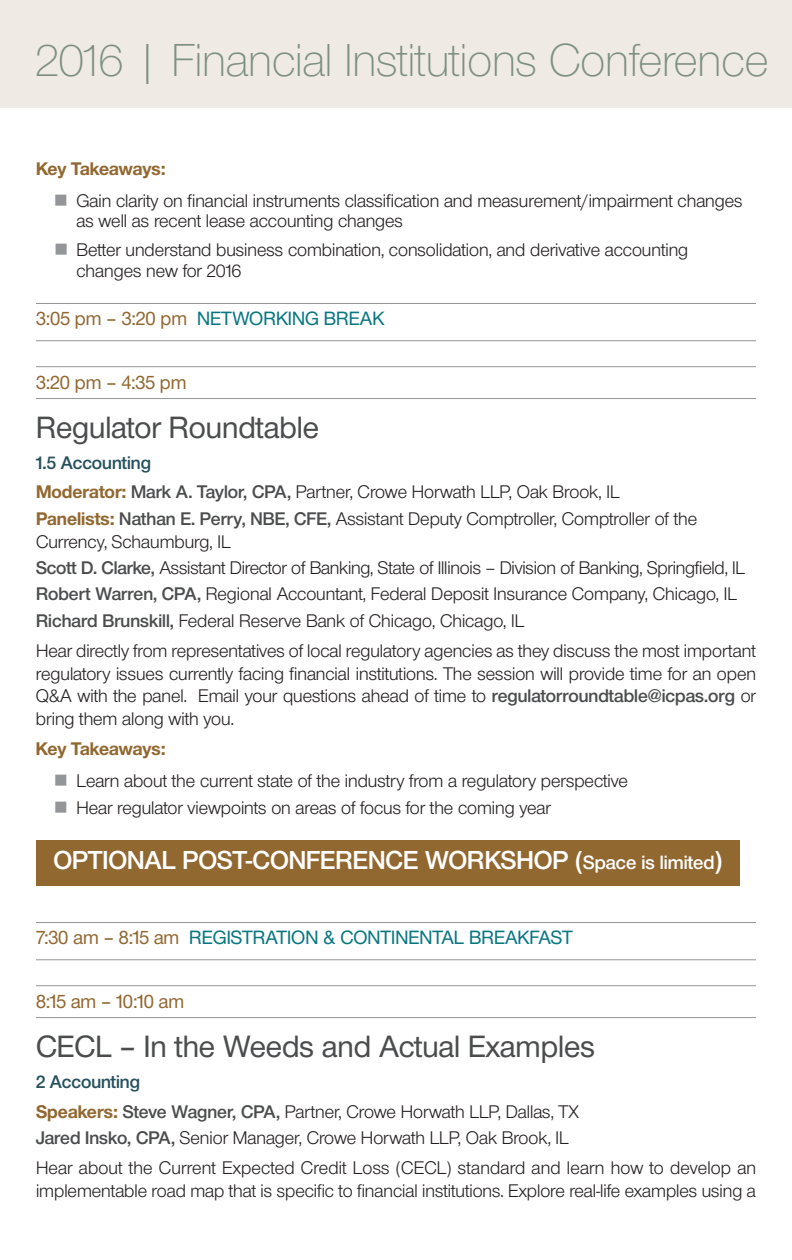
<style>
.page{position:relative;width:792px;height:1260px;background:#fff}
.page>*{position:absolute;margin:0;border:0;box-sizing:border-box;transform-origin:0 0}
.t1{font:48px "Nimbus San Nov D Ligh";color:#7c9080}
.t2{font:500 32px "Nimbus San Nov D";color:#4b4c4d}
.t3{font:600 27px "Nimbus San Nov D";color:#fff}
.t4{font:500 20px "Nimbus San Nov D";color:#077680}
.t5{font:500 20px "Nimbus San Nov D";color:#926831}
.t6{font:19px/22.8px "Nimbus San Nov D";color:#231f20}
.t7{font:700 19px "Nimbus San Nov D";letter-spacing:-.005em;color:#926831}
.s1{color:#939598}
.s2{color:#926831}
.s3{font-weight:600;color:#26505d}
.s4{font-weight:700;color:#926831}
.s5{font-weight:600;color:#4b4c4d}
.s6{font-size:20px}
</style>
<div class="page">
<hr style="left:36px;top:303px;width:720px;height:1px;background:#939598">
<hr style="left:36px;top:340px;width:720px;height:1px;background:#939598">
<hr style="left:36px;top:366px;width:720px;height:1px;background:#939598">
<hr style="left:36px;top:398px;width:720px;height:1px;background:#939598">
<hr style="left:36px;top:922px;width:720px;height:1px;background:#939598">
<hr style="left:36px;top:959px;width:720px;height:1px;background:#939598">
<hr style="left:36px;top:985px;width:720px;height:1px;background:#939598">
<hr style="left:36px;top:1017px;width:720px;height:1px;background:#939598">
<div style="left:36px;top:840px;width:704px;height:45px;background:#926831"></div>
<div style="left:0;top:0;width:792px;height:108px;background:#f0eae4"></div>
<h1 class="t1" style="left:36px;top:43px;width:734px">2016 | Financial Institutions Conference</h1>
<p class="t7" style="left:36px;top:162px;width:131px">Key Takeaways:</p>
<p class="t6" style="left:76px;top:192px;width:668px;line-height:20.8px;text-indent:-22px"><span class="s1">■</span> Gain clarity on financial instruments classification and measurement/impairment changes as well as recent lease accounting changes</p>
<p class="t6" style="left:76px;top:241px;width:613px;line-height:20.8px;text-indent:-22px"><span class="s1">■</span> Better understand business combination, consolidation, and derivative accounting changes new for 2016</p>
<p class="t4" style="left:36px;top:312px;width:350px"><span class="s2">3:05 pm – 3:20 pm</span> NETWORKING BREAK</p>
<p class="t5" style="left:36px;top:375px;width:152px">3:20 pm – 4:35 pm</p>
<h2 class="t2" style="left:36px;top:417px;width:285px">Regulator Roundtable</h2>
<p class="t6" style="left:36px;top:449px;width:585px;line-height:29.8px"><span class="s3">1.5 Accounting<br></span><span class="s4">Moderator:</span> <span class="s5">Mark A. Taylor, CPA,</span> Partner, Crowe Horwath LLP, Oak Brook, IL</p>
<p class="t6" style="left:36px;top:509px;width:663px"><span class="s4">Panelists:</span> <span class="s5">Nathan E. Perry, NBE, CFE,</span> Assistant Deputy Comptroller, Comptroller of the<br>Currency, Schaumburg, IL</p>
<p class="t6" style="left:36px;top:556px;width:711px;line-height:26.4px"><span class="s5">Scott D. Clarke,</span> Assistant Director of Banking, State of Illinois – Division of Banking, Springfield, IL<br><span class="s5">Robert Warren, CPA,</span> Regional Accountant, Federal Deposit Insurance Company, Chicago, IL<br><span class="s5">Richard Brunskill,</span> Federal Reserve Bank of Chicago, Chicago, IL</p>
<p class="t6" style="left:36px;top:641px;width:722px;text-align:justify">Hear directly from representatives of local regulatory agencies as they discuss the most important regulatory issues currently facing financial institutions. The session will provide time for an open Q&amp;A with the panel. Email your questions ahead of time to <span class="s5">regulatorroundtable@icpas.org</span> or bring them along with you.</p>
<p class="t7" style="left:36px;top:743px;width:131px">Key Takeaways:</p>
<p class="t6" style="left:54px;top:771px;width:575px"><span class="s1">■</span> Learn about the current state of the industry from a regulatory perspective</p>
<p class="t6" style="left:54px;top:798px;width:498px"><span class="s1">■</span> Hear regulator viewpoints on areas of focus for the coming year</p>
<h3 class="t3" style="left:54px;top:851px;width:670px">OPTIONAL POST-CONFERENCE WORKSHOP (<span class="s6">Space is limited</span>)</h3>
<p class="t4" style="left:36px;top:931px;width:538px"><span class="s2">7:30 am – 8:15 am</span> REGISTRATION &amp; CONTINENTAL BREAKFAST</p>
<p class="t5" style="left:36px;top:994px;width:150px">8:15 am – 10:10 am</p>
<h2 class="t2" style="left:36px;top:1036px;width:561px">CECL – In the Weeds and Actual Examples</h2>
<p class="t6" style="left:36px;top:1068px;width:545px;line-height:29.8px"><span class="s3">2 Accounting<br></span><span class="s4">Speakers:</span> <span class="s5">Steve Wagner, CPA,</span> Partner, Crowe Horwath LLP, Dallas, TX</p>
<p class="t6" style="left:36px;top:1124px;width:722px;line-height:30px"><span class="s5">Jared Insko, CPA,</span> Senior Manager, Crowe Horwath LLP, Oak Brook, IL<br>Hear about the Current Expected Credit Loss (CECL) standard and learn how to develop an</p>
<p class="t6" style="left:36px;top:1181px;width:721px">implementable road map that is specific to financial institutions. Explore real-life examples using a</p>
</div>
